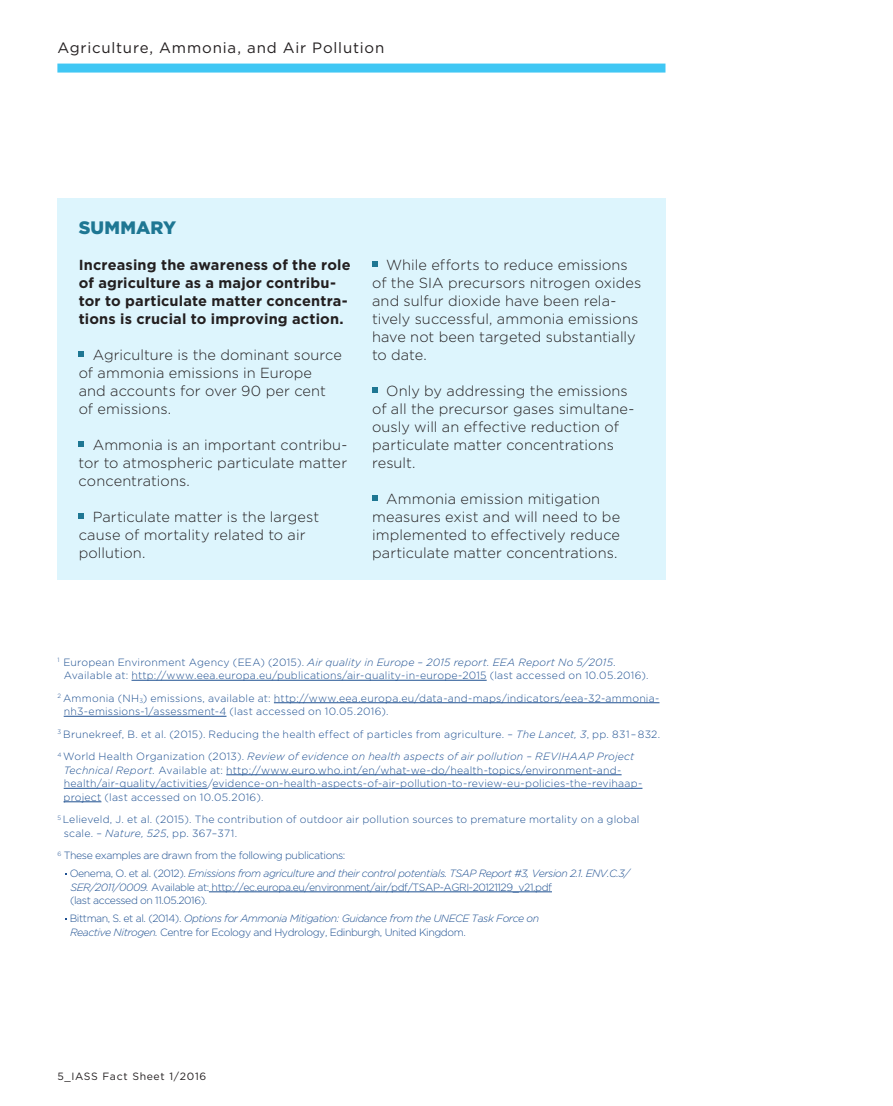
<style>
.page{position:relative;width:893px;height:1106px;background:#fff}
.page>*{position:absolute;margin:0;border:0;box-sizing:border-box;transform-origin:0 0}
.t1{font:900 18px "Gotham";letter-spacing:.01em;color:#1e7793}
.t2{font:15px "Gotham";letter-spacing:.055em;color:#231f20}
.t3{font:300 14.55px/18px "Gotham";letter-spacing:.005em;color:#231f20}
.t4{font:700 14.55px/18px "Gotham";letter-spacing:.01em;color:#231f20}
.t5{font:300 10.5px/13.5px "Gotham";letter-spacing:.015em;color:#1e5091}
.t6{font:300 10.5px/13.5px "Gotham";letter-spacing:-.04em;color:#1e5091}
.t7{font:italic 300 10.5px/13.5px "Gotham";letter-spacing:-.04em;color:#1e5091}
.t8{font:10.5px "Gotham";letter-spacing:.065em;color:#231f20}
.s1{font-style:italic}
.s2{font-size:7.5px;color:#fff}
.s3{font-style:normal;font-size:7.5px;color:#fff}
.s4{font-style:normal}
</style>
<div class="page">
<div style="left:57px;top:64px;width:608px;height:9px;background:#40c7f4"></div>
<div style="left:57px;top:198px;width:608px;height:381px;background:#ddf5fd"></div>
<svg style="left:79px;top:351px;width:5px;height:6px"></svg>
<svg style="left:79px;top:441px;width:5px;height:6px"></svg>
<svg style="left:79px;top:513px;width:5px;height:6px"></svg>
<svg style="left:372px;top:261px;width:5px;height:6px"></svg>
<svg style="left:372px;top:387px;width:5px;height:6px"></svg>
<svg style="left:372px;top:495px;width:5px;height:6px"></svg>
<hr style="left:132px;top:680px;width:355px;height:1px;background:#1e5091">
<hr style="left:274px;top:702px;width:385px;height:1px;background:#1e5091">
<hr style="left:64px;top:716px;width:162px;height:1px;background:#1e5091">
<hr style="left:226px;top:774px;width:396px;height:1px;background:#1e5091">
<hr style="left:64px;top:788px;width:144px;height:1px;background:#1e5091">
<hr style="left:212px;top:788px;width:430px;height:1px;background:#1e5091">
<hr style="left:63px;top:801px;width:38px;height:1px;background:#1e5091">
<hr style="left:209px;top:891px;width:343px;height:1px;background:#1e5091">
<h2 class="t2" style="left:57px;top:39px;width:328px">Agriculture, Ammonia, and Air Pollution</h2>
<h1 class="t1" style="left:79px;top:215px;width:99px">SUMMARY</h1>
<h3 class="t4" style="left:79px;top:256px;width:274px">I ncreasing the awareness of the role of agriculture as a major contribu&shy;tor to particulate matter concentra&shy;tions is crucial to improving action.</h3>
<h3 class="t3" style="left:79px;top:346px;width:265px;text-indent:14px">Agriculture is the dominant source of ammonia emissions in Europe and accounts for over 90 per cent of emissions.</h3>
<h3 class="t3" style="left:79px;top:436px;width:270px;text-align:justify;text-indent:14px">Ammonia is an important contribu&shy;tor to atmospheric particulate matter concentrations.</h3>
<h3 class="t3" style="left:79px;top:508px;width:242px;text-indent:14px">Particulate matter is the largest cause of mortality related to air pollution.</h3>
<h3 class="t3" style="left:372px;top:256px;width:271px;text-indent:14px">While efforts to reduce emissions of the SIA precursors nitrogen oxides and sulfur dioxide have been rela&shy;tively successful, ammonia emissions have not been targeted substantially to date.</h3>
<h3 class="t3" style="left:372px;top:382px;width:264px;text-indent:14px">Only by addressing the emissions of all the precursor gases simultane&shy;ously will an effective reduction of particulate matter concentrations result.</h3>
<h3 class="t3" style="left:372px;top:490px;width:250px;text-align:center">Ammonia emission mitigation measures exist and will need to be implemented to effectively reduce particulate matter concentrations.</h3>
<p class="t5" style="left:64px;top:655px;width:586px;text-indent:-6px"><sup>1</sup> European Environment Agency (EEA) (2015). <span class="s1">Air quality in Europe – 2015 report. EEA Report No 5/2015.<br></span>Available at: http://www.eea.europa.eu/publications/air-quality-in-europe-2015 (last accessed on 10.05.2016).</p>
<p class="t5" style="left:64px;top:691px;width:597px;text-indent:-6px"><sup>2</sup> Ammonia (NH<sub>3</sub>) emissions, available at: http://www.eea.europa.eu/data-and-maps/indicators/eea-32-ammonia&shy;nh3-emissions-1/assessment-4 (last accessed on 10.05.2016).</p>
<p class="t5" style="left:57px;top:722px;width:604px;line-height:22.5px"><sup>3</sup> Brunekreef, B. et al. (2015). Reducing the health effect of particles from agriculture. – <span class="s1">The Lancet, 3</span>, pp. 831–832.<br><sup>4</sup> World Health Organization (2013). <span class="s1">Review of evidence on health aspects of air pollution – REVIHAAP Project</span></p>
<p class="t5" style="left:63px;top:763px;width:580px"><span class="s1">Technical Report.</span> Available at: http://www.euro.who.int/en/what-we-do/health-topics/environment-and&shy;health/air-quality/activities/evidence-on-health-aspects-of-air-pollution-to-review-eu-policies-the-revihaap&shy;project (last accessed on 10.05.2016).</p>
<p class="t5" style="left:64px;top:812px;width:577px;text-indent:-6px"><sup>5</sup> Lelieveld, J. et al. (2015). The contribution of outdoor air pollution sources to premature mortality on a global scale. – <span class="s1">Nature, 525</span>, pp. 367–371.</p>
<p class="t6" style="left:57px;top:848px;width:289px"><sup>6</sup> These examples are drawn from the following publications:</p>
<p class="t6" style="left:70px;top:866px;width:561px;text-indent:-6px"><span class="s2">•</span> Oenema, O. et al. (2012). <span class="s1">Emissions from agriculture and their control potentials. TSAP Report #3, Version 2.1. ENV.C.3/<br>SER/2011/0009.</span> Available at: http://ec.europa.eu/environment/air/pdf/TSAP-AGRI-20121129_v21.pdf<br>(last accessed on 11.05.2016).</p>
<p class="t7" style="left:70px;top:911px;width:471px;text-indent:-6px"><span class="s3">•</span> <span class="s4">Bittman, S. et al. (2014).</span> Options for Ammonia Mitigation: Guidance from the UNECE Task Force on<br>Reactive Nitrogen. <span class="s4">Centre for Ecology and Hydrology, Edinburgh, United Kingdom.</span></p>
<p class="t8" style="left:57px;top:1070px;width:150px">5_IASS Fact Sheet 1/2016</p>
</div>
